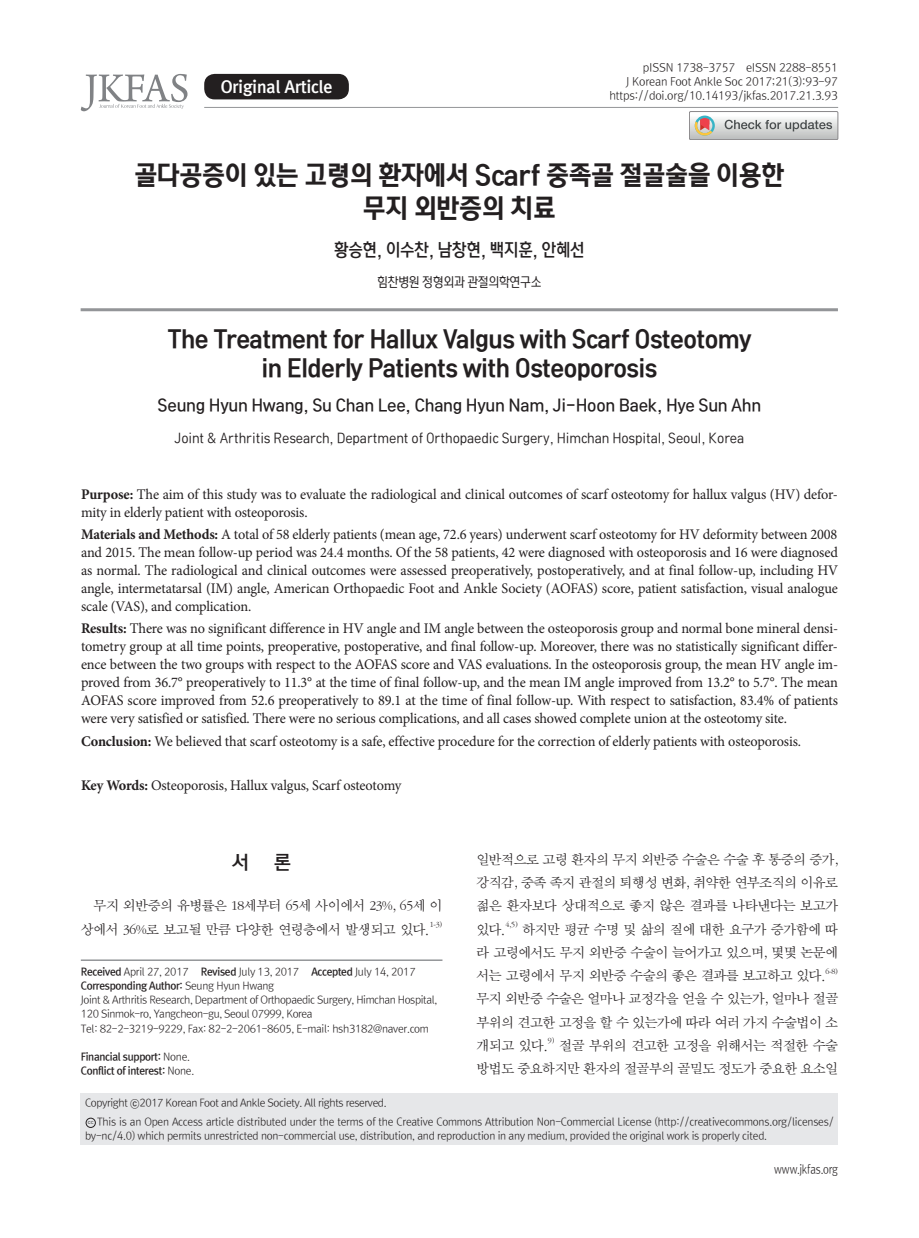
<style>
.page{position:relative;width:919px;height:1238px;background:#fff}
.page>*{position:absolute;margin:0;border:0;box-sizing:border-box;transform-origin:0 0}
.t1{font:27px/33px "Rix Head B";letter-spacing:-.02em;color:#231f20;text-align:center;scale:.95 1}
.t2{font:24px/28.5px "Rix Head B";letter-spacing:-.025em;color:#231f20;text-align:center;scale:.95 1}
.t3{font:19.5px "Rix Head M";color:#231f20}
.t4{font:18px "Rix Head M";letter-spacing:-.02em;color:#231f20;scale:.9 1}
.t5{font:16.5px "Rix Head M";letter-spacing:-.02em;color:#231f20;scale:.95 1}
.t6{font:16.5px "Rix M Go EB";color:#fff}
.t7{font:14.7px/18px "Minion Pro";letter-spacing:-.01em;color:#231f20;text-align:justify}
.t8{font:14.25px/23.2px "Sand Sm";letter-spacing:-.03em;color:#231f20;text-align:justify}
.t9{font:13.5px "Rix Head L";letter-spacing:-.01em;color:#231f20;scale:.9 1}
.t10{font:13.5px "Rix Head L";letter-spacing:-.03em;color:#231f20;scale:.9 1}
.t11{font:12px "Rix M Go L";letter-spacing:-.01em;color:#231f20;scale:.85 1}
.t12{font:11.25px/14.2px "Rix M Go L";letter-spacing:-.02em;color:#231f20;text-align:right}
.t13{font:10.5px/14.2px "Rix M Go L";letter-spacing:-.025em;color:#231f20}
.t14{font:10.5px/14.2px "Rix M Go B";letter-spacing:-.03em;color:#231f20}
.t15{font:10.5px "Rix M Go M";color:#231f20}
.t16{font:8.25px "Sand Sm";color:#231f20}
.t17{font:4.35px "Gothic 725 BT Black A";color:#6c6d70}
.s1{font-weight:700}
.s2{font-family:"Rix M Go B"}
.s3{font-family:"Rix M Go L"}
</style>
<div class="page">
<div style="left:204px;top:74px;width:145px;height:25px;background:#231f20;border-radius:10px"></div>
<svg style="left:81px;top:74px;width:106px;height:37px"></svg>
<hr style="left:204px;top:107px;width:634px;height:1px;background:#939598">
<div style="left:81px;top:1093px;width:757px;height:52px;background:#e6e7e9"></div>
<div style="left:86px;top:1117px;width:10px;height:10px;border:1px solid #231f20;border-radius:50%"></div>
<svg style="left:689px;top:111px;width:148px;height:29px"></svg>
<hr style="left:81px;top:959px;width:361px;height:1px;background:#939598">
<hr style="left:81px;top:308px;width:756px;height:3px;background:#939598">
<p class="t6" style="left:221px;top:78px;width:113px">Original Article</p>
<p class="t12" style="left:609px;top:60px;width:230px">pISSN 1738-3757 eISSN 2288-8551<br>J Korean Foot Ankle Soc 2017;21(3):93-97 https://doi.org/10.14193/jkfas.2017.21.3.93</p>
<h1 class="t1" style="left:134px;top:158px;width:685px">골다공증이 있는 고령의 환자에서 Scarf 중족골 절골술을 이용한 무지 외반증의 치료</h1>
<p class="t4" style="left:334px;top:239px;width:280px">황승현, 이수찬, 남창현, 백지훈, 안혜선</p>
<p class="t10" style="left:377px;top:273px;width:184px">힘찬병원 정형외과 관절의학연구소</p>
<h2 class="t2" style="left:167px;top:324px;width:616px">The Treatment for Hallux Valgus with Scarf Osteotomy in Elderly Patients with Osteoporosis</h2>
<p class="t5" style="left:158px;top:395px;width:637px">Seung Hyun Hwang, Su Chan Lee, Chang Hyun Nam, Ji-Hoon Baek, Hye Sun Ahn</p>
<p class="t9" style="left:175px;top:429px;width:634px">Joint &amp; Arthritis Research, Department of Orthopaedic Surgery, Himchan Hospital, Seoul, Korea</p>
<p class="t7" style="left:81px;top:485px;width:758px"><span class="s1">Purpose:</span> The aim of this study was to evaluate the radiological and clinical outcomes of scarf osteotomy for hallux valgus (HV) defor&shy;mity in elderly patient with osteoporosis.</p>
<p class="t7" style="left:81px;top:525px;width:758px"><span class="s1">Materials and Methods:</span> A total of 58 elderly patients (mean age, 72.6 years) underwent scarf osteotomy for HV deformity between 2008 and 2015. The mean follow-up period was 24.4 months. Of the 58 patients, 42 were diagnosed with osteoporosis and 16 were diagnosed as normal. The radiological and clinical outcomes were assessed preoperatively, postoperatively, and at final follow-up, including HV angle, intermetatarsal (IM) angle, American Orthopaedic Foot and Ankle Society (AOFAS) score, patient satisfaction, visual analogue scale (VAS), and complication.</p>
<p class="t7" style="left:81px;top:619px;width:758px"><span class="s1">Results:</span> There was no significant difference in HV angle and IM angle between the osteoporosis group and normal bone mineral densi&shy;tometry group at all time points, preoperative, postoperative, and final follow-up. Moreover, there was no statistically significant differ&shy;ence between the two groups with respect to the AOFAS score and VAS evaluations. In the osteoporosis group, the mean HV angle im&shy;proved from 36.7° preoperatively to 11.3° at the time of final follow-up, and the mean IM angle improved from 13.2° to 5.7°. The mean AOFAS score improved from 52.6 preoperatively to 89.1 at the time of final follow-up. With respect to satisfaction, 83.4% of patients were very satisfied or satisfied. There were no serious complications, and all cases showed complete union at the osteotomy site.</p>
<p class="t7" style="left:81px;top:732px;width:721px"><span class="s1">Conclusion:</span> We believed that scarf osteotomy is a safe, effective procedure for the correction of elderly patients with osteoporosis.</p>
<p class="t7" style="left:81px;top:776px;width:322px"><span class="s1">Key Words:</span> Osteoporosis, Hallux valgus, Scarf osteotomy</p>
<h3 class="t3" style="left:232px;top:850px;width:19px">서</h3>
<h3 class="t3" style="left:274px;top:850px;width:19px">론</h3>
<p class="t8" style="left:81px;top:894px;width:363px;text-indent:13px">무지 외반증의 유병률은 18세부터 65세 사이에서 23%, 65세 이 상에서 36%로 보고될 만큼 다양한 연령층에서 발생되고 있다.</p>
<p class="t16" style="left:430px;top:920px;width:14px">1-3)</p>
<p class="t13" style="left:81px;top:964px;width:336px"><span class="s2">Received</span> April 27, 2017 <span class="s2">Revised</span> July 13, 2017 <span class="s2">Accepted</span> July 14, 2017</p>
<p class="t14" style="left:81px;top:978px;width:195px">Corresponding Author: <span class="s3">Seung Hyun Hwang</span></p>
<p class="t13" style="left:81px;top:992px;width:358px">Joint &amp; Arthritis Research, Department of Orthopaedic Surgery, Himchan Hospital,<br>120 Sinmok-ro, Yangcheon-gu, Seoul 07999, Korea<br>Tel: 82-2-3219-9229, Fax: 82-2-2061-8605, E-mail: hsh3182@naver.com</p>
<p class="t14" style="left:81px;top:1049px;width:115px">Financial support: <span class="s3">None.<br></span>Conflict of interest: <span class="s3">None.</span></p>
<p class="t13" style="left:85px;top:1095px;width:303px">Copyright 2017 Korean Foot and Ankle Society. All rights reserved.</p>
<p class="t15" style="left:130px;top:1098px;width:11px">ⓒ</p>
<p class="t8" style="left:476px;top:848px;width:363px">일반적으로 고령 환자의 무지 외반증 수술은 수술 후 통증의 증가, 강직감, 중족 족지 관절의 퇴행성 변화, 취약한 연부조직의 이유로 젊은 환자보다 상대적으로 좋지 않은 결과를 나타낸다는 보고가 있다.</p>
<p class="t16" style="left:505px;top:920px;width:14px">4,5)</p>
<p class="t8" style="left:476px;top:917px;width:363px;text-indent:46px">하지만 평균 수명 및 삶의 질에 대한 요구가 증가함에 따 라 고령에서도 무지 외반증 수술이 늘어가고 있으며, 몇몇 논문에 서는 고령에서 무지 외반증 수술의 좋은 결과를 보고하고 있다.</p>
<p class="t16" style="left:825px;top:967px;width:14px">6-8)</p>
<p class="t8" style="left:476px;top:987px;width:363px">무지 외반증 수술은 얼마나 교정각을 얻을 수 있는가, 얼마나 절골 부위의 견고한 고정을 할 수 있는가에 따라 여러 가지 수술법이 소 개되고 있다.</p>
<p class="t16" style="left:548px;top:1036px;width:8px">9)</p>
<p class="t8" style="left:476px;top:1034px;width:363px;text-align:right">절골 부위의 견고한 고정을 위해서는 적절한 수술<br>방법도 중요하지만 환자의 절골부의 골밀도 정도가 중요한 요소일</p>
<p class="t13" style="left:97px;top:1115px;width:738px">This is an Open Access article distributed under the terms of the Creative Commons Attribution Non-Commercial License (http://creativecommons.org/licenses/</p>
<p class="t17" style="left:88px;top:1120px;width:7px">CC</p>
<p class="t13" style="left:85px;top:1128px;width:683px">by-nc/4.0) which permits unrestricted non-commercial use, distribution, and reproduction in any medium, provided the original work is properly cited.</p>
<p class="t11" style="left:774px;top:1163px;width:77px">www.jkfas.org</p>
</div>
